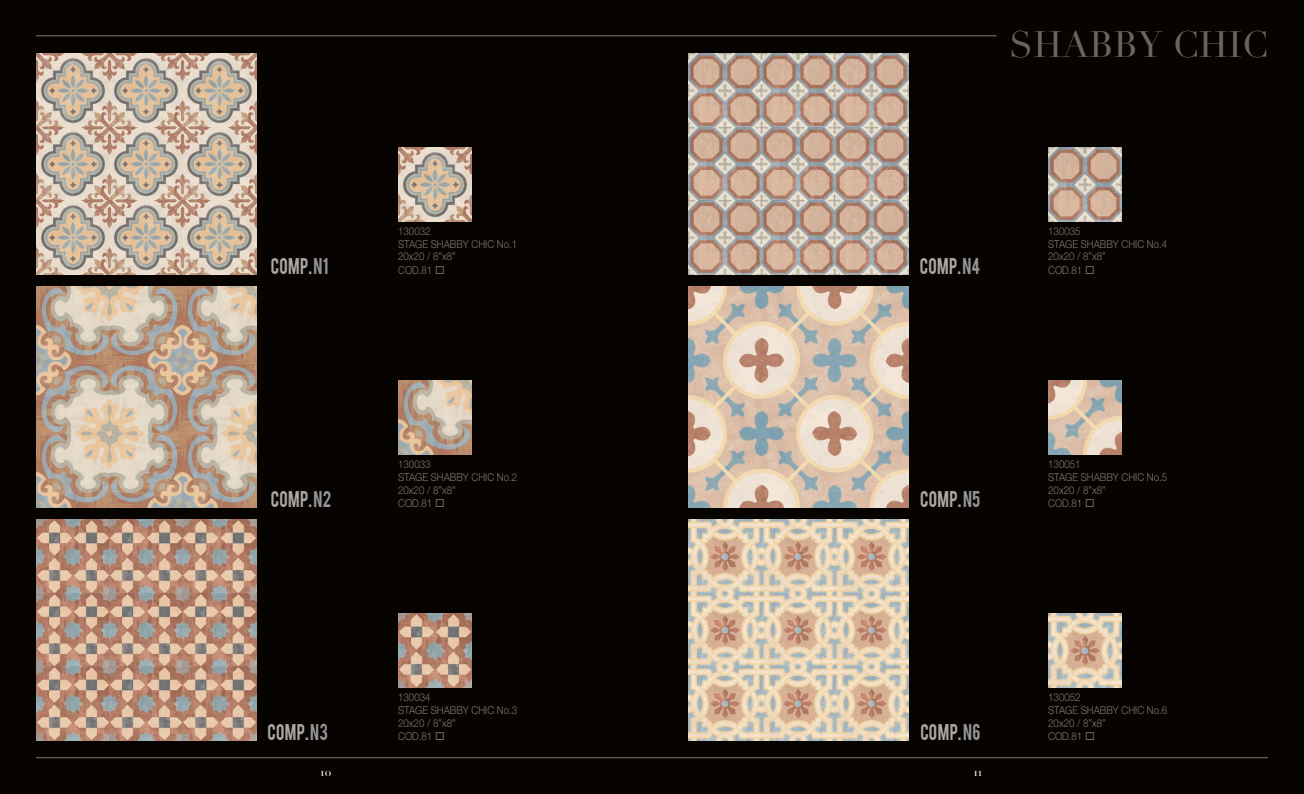
<style>
.page{position:relative;width:1304px;height:794px;background:#070301}
.page>*{position:absolute;margin:0;border:0;box-sizing:border-box;transform-origin:0 0}
.t1{font:36px "Didot";color:#696661}
.t2{font:17.9px "Bebas";letter-spacing:.025em;color:#aaa8a4;scale:.9 1}
.t3{font:12px "Didot";color:#fff}
.t4{font:300 10.8px/13.2px "Helvetica Neue LT Std";color:#7d7a75;scale:.9 1}
.s1{color:#939598}
</style>
<div class="page">
<img style="left:1048px;top:148px;width:74px;height:73px">
<img style="left:688px;top:54px;width:220px;height:220px">
<img style="left:1048px;top:381px;width:74px;height:73px">
<img style="left:688px;top:287px;width:220px;height:220px">
<img style="left:1048px;top:614px;width:74px;height:73px">
<img style="left:688px;top:520px;width:220px;height:220px">
<img style="left:398px;top:614px;width:74px;height:73px">
<img style="left:36px;top:520px;width:220px;height:220px">
<img style="left:398px;top:381px;width:74px;height:73px">
<img style="left:36px;top:287px;width:220px;height:220px">
<img style="left:398px;top:148px;width:74px;height:73px">
<img style="left:36px;top:54px;width:220px;height:220px">
<hr style="left:36px;top:36px;width:960px;height:1px;background:#7d7a75">
<hr style="left:36px;top:757px;width:1232px;height:1px;background:#7d7a75">
<h2 class="t2" style="left:271px;top:253px;width:65px">COMP.<span class="s1">N1</span></h2>
<h1 class="t1" style="left:1009px;top:22px;width:260px">SHABBY CHIC</h1>
<p class="t4" style="left:398px;top:224px;width:134px">130032<br>STAGE SHABBY CHIC No.1<br>20x20 / 8”x8”<br>COD.81 ◻</p>
<p class="t4" style="left:1048px;top:224px;width:134px">130035<br>STAGE SHABBY CHIC No.4<br>20x20 / 8”x8”<br>COD.81 ◻</p>
<h2 class="t2" style="left:920px;top:253px;width:69px">COMP.<span class="s1">N4</span></h2>
<h2 class="t2" style="left:271px;top:486px;width:69px">COMP.<span class="s1">N2</span></h2>
<p class="t4" style="left:398px;top:457px;width:134px">130033<br>STAGE SHABBY CHIC No.2<br>20x20 / 8”x8”<br>COD.81 ◻</p>
<p class="t4" style="left:1048px;top:457px;width:134px">130051<br>STAGE SHABBY CHIC No.5<br>20x20 / 8”x8”<br>COD.81 ◻</p>
<h2 class="t2" style="left:920px;top:486px;width:68px">COMP.<span class="s1">N5</span></h2>
<h2 class="t2" style="left:267px;top:719px;width:69px">COMP.<span class="s1">N3</span></h2>
<p class="t4" style="left:398px;top:690px;width:134px">130034<br>STAGE SHABBY CHIC No.3<br>20x20 / 8”x8”<br>COD.81 ◻</p>
<p class="t4" style="left:1048px;top:690px;width:134px">130052<br>STAGE SHABBY CHIC No.6<br>20x20 / 8”x8”<br>COD.81 ◻</p>
<h2 class="t2" style="left:920px;top:719px;width:68px">COMP.<span class="s1">N6</span></h2>
<p class="t3" style="left:321px;top:764px;width:12px">10</p>
<p class="t3" style="left:974px;top:764px;width:10px">11</p>
</div>
